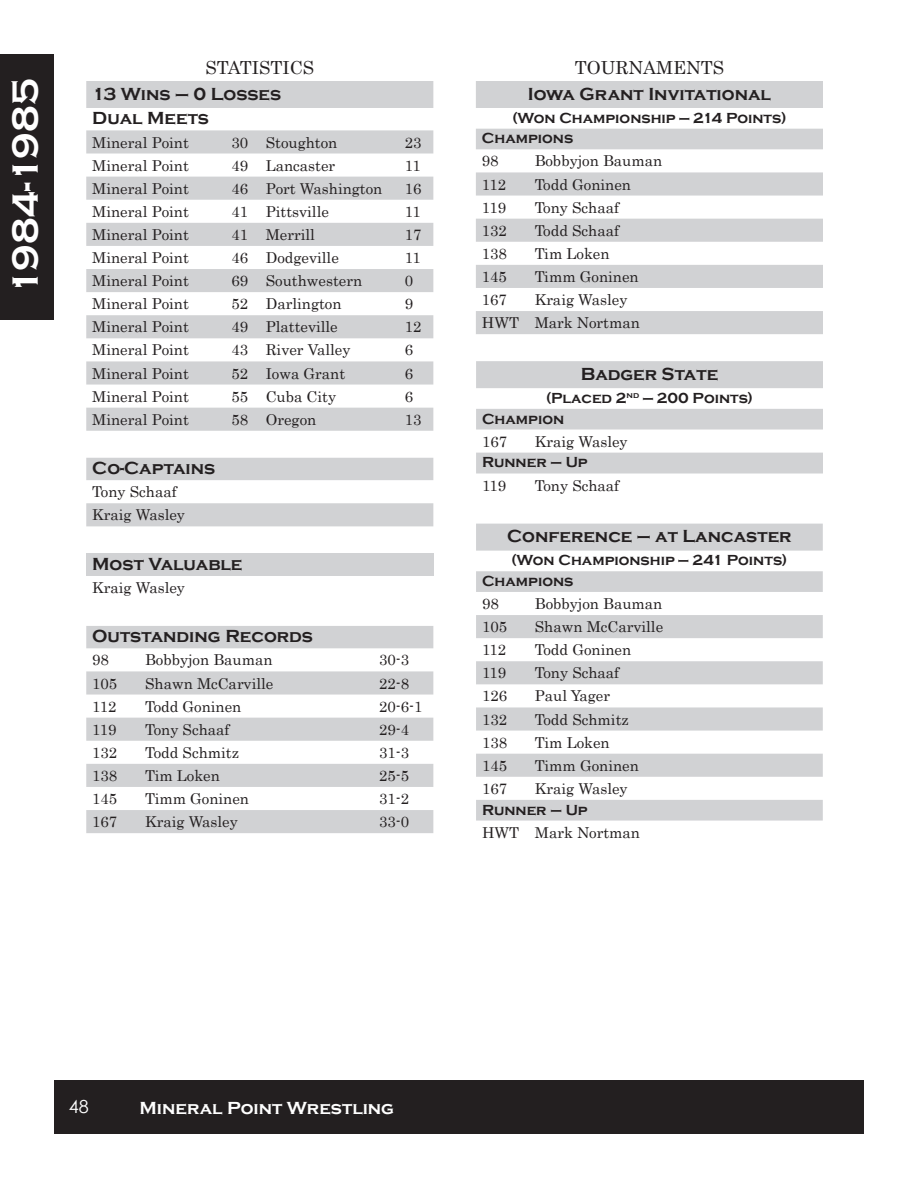
<style>
.page{position:relative;width:918px;height:1188px;background:#fff}
.page>*{position:absolute;margin:0;border:0;box-sizing:border-box;transform-origin:0 0}
.t1{font:700 37.5px "Copperplate Gothic";color:#fff}
.t2{font:700 18px/24.8px "Copperplate Gothic";color:#231f20}
.t3{font:700 18px "Copperplate Gothic";color:#fff}
.t4{font:18px "Century";color:#231f20}
.t5{font:18px "Century Gothic";color:#fff}
.t6{font:15px/23.1px "Century";color:#231f20}
.t7{font:700 15px/20.7px "Copperplate Gothic";color:#231f20}
</style>
<div class="page">
<div style="left:54px;top:1080px;width:810px;height:54px;background:#231f20"></div>
<div style="left:0;top:54px;width:54px;height:265px;background:#231f20"></div>
<svg style="left:86px;top:81px;width:347px;height:350px;fill:#d1d2d4"></svg>
<div style="left:86px;top:553px;width:347px;height:23px;background:#d1d2d4"></div>
<svg style="left:86px;top:458px;width:347px;height:68px"></svg>
<svg style="left:476px;top:81px;width:347px;height:253px;fill:#d1d2d4"></svg>
<svg style="left:476px;top:361px;width:347px;height:113px"></svg>
<svg style="left:476px;top:524px;width:347px;height:297px;fill:#d1d2d4"></svg>
<svg style="left:86px;top:626px;width:347px;height:207px;fill:#d1d2d4"></svg>
<h1 class="t1" style="left:5px;top:295px;width:218px;rotate:-90deg">1984-1985</h1>
<p class="t4" style="left:205px;top:53px;width:110px">STATISTICS</p>
<p class="t2" style="left:92px;top:82px;width:190px">13 Wins – 0 Losses<br>Dual Meets</p>
<p class="t6" style="left:92px;top:129px;width:98px">Mineral Point</p>
<p class="t6" style="left:231px;top:129px;width:108px">30 Stoughton</p>
<p class="t6" style="left:405px;top:129px;width:18px">23</p>
<p class="t6" style="left:92px;top:152px;width:98px">Mineral Point</p>
<p class="t6" style="left:231px;top:152px;width:105px">49 Lancaster</p>
<p class="t6" style="left:405px;top:152px;width:17px">11</p>
<p class="t6" style="left:92px;top:175px;width:98px">Mineral Point</p>
<p class="t6" style="left:231px;top:175px;width:153px">46 Port Washington</p>
<p class="t6" style="left:405px;top:175px;width:18px">16</p>
<p class="t6" style="left:92px;top:199px;width:98px">Mineral Point</p>
<p class="t6" style="left:231px;top:199px;width:99px">41 Pittsville</p>
<p class="t6" style="left:405px;top:199px;width:17px">11</p>
<p class="t6" style="left:92px;top:222px;width:98px">Mineral Point</p>
<p class="t6" style="left:231px;top:222px;width:85px">41 Merrill</p>
<p class="t6" style="left:405px;top:222px;width:18px">17</p>
<p class="t6" style="left:92px;top:245px;width:98px">Mineral Point</p>
<p class="t6" style="left:231px;top:245px;width:109px">46 Dodgeville</p>
<p class="t6" style="left:405px;top:245px;width:17px">11</p>
<p class="t6" style="left:92px;top:268px;width:98px">Mineral Point</p>
<p class="t6" style="left:231px;top:268px;width:132px">69 Southwestern</p>
<p class="t6" style="left:405px;top:268px;width:10px">0</p>
<p class="t6" style="left:92px;top:291px;width:98px">Mineral Point</p>
<p class="t6" style="left:231px;top:291px;width:112px">52 Darlington</p>
<p class="t6" style="left:405px;top:291px;width:10px">9</p>
<p class="t6" style="left:92px;top:314px;width:98px">Mineral Point</p>
<p class="t6" style="left:231px;top:314px;width:108px">49 Platteville</p>
<p class="t6" style="left:405px;top:314px;width:18px">12</p>
<p class="t6" style="left:92px;top:337px;width:98px">Mineral Point</p>
<p class="t6" style="left:231px;top:337px;width:121px">43 River Valley</p>
<p class="t6" style="left:405px;top:337px;width:10px">6</p>
<p class="t6" style="left:92px;top:360px;width:98px">Mineral Point</p>
<p class="t6" style="left:231px;top:360px;width:115px">52 Iowa Grant</p>
<p class="t6" style="left:405px;top:360px;width:10px">6</p>
<p class="t6" style="left:92px;top:383px;width:98px">Mineral Point</p>
<p class="t6" style="left:231px;top:383px;width:106px">55 Cuba City</p>
<p class="t6" style="left:405px;top:383px;width:10px">6</p>
<p class="t6" style="left:92px;top:406px;width:98px">Mineral Point</p>
<p class="t6" style="left:231px;top:406px;width:86px">58 Oregon</p>
<p class="t6" style="left:405px;top:406px;width:18px">13</p>
<p class="t2" style="left:92px;top:456px;width:124px">Co-Captains</p>
<p class="t6" style="left:92px;top:479px;width:94px">Tony Schaaf<br>Kraig Wasley</p>
<p class="t2" style="left:92px;top:552px;width:152px">Most Valuable</p>
<p class="t6" style="left:92px;top:575px;width:94px">Kraig Wasley</p>
<p class="t2" style="left:92px;top:624px;width:222px">Outstanding Records</p>
<p class="t6" style="left:92px;top:647px;width:18px">98</p>
<p class="t6" style="left:145px;top:647px;width:129px">Bobbyjon Bauman</p>
<p class="t6" style="left:379px;top:647px;width:32px">30-3</p>
<p class="t6" style="left:92px;top:670px;width:27px">105</p>
<p class="t6" style="left:145px;top:670px;width:130px">Shawn McCarville</p>
<p class="t6" style="left:379px;top:670px;width:32px">22-8</p>
<p class="t6" style="left:92px;top:693px;width:26px">112</p>
<p class="t6" style="left:145px;top:693px;width:98px">Todd Goninen</p>
<p class="t6" style="left:379px;top:693px;width:45px">20-6-1</p>
<p class="t6" style="left:92px;top:716px;width:26px">119</p>
<p class="t6" style="left:145px;top:716px;width:86px">Tony Schaaf</p>
<p class="t6" style="left:379px;top:716px;width:32px">29-4</p>
<p class="t6" style="left:92px;top:740px;width:27px">132</p>
<p class="t6" style="left:145px;top:740px;width:95px">Todd Schmitz</p>
<p class="t6" style="left:379px;top:740px;width:32px">31-3</p>
<p class="t6" style="left:92px;top:763px;width:27px">138</p>
<p class="t6" style="left:145px;top:763px;width:76px">Tim Loken</p>
<p class="t6" style="left:379px;top:763px;width:32px">25-5</p>
<p class="t6" style="left:92px;top:786px;width:27px">145</p>
<p class="t6" style="left:145px;top:786px;width:106px">Timm Goninen</p>
<p class="t6" style="left:379px;top:786px;width:32px">31-2</p>
<p class="t6" style="left:92px;top:809px;width:27px">167</p>
<p class="t6" style="left:145px;top:809px;width:94px">Kraig Wasley</p>
<p class="t6" style="left:379px;top:809px;width:32px">33-0</p>
<p class="t4" style="left:575px;top:53px;width:151px">TOURNAMENTS</p>
<p class="t2" style="left:528px;top:82px;width:244px">Iowa Grant Invitational</p>
<p class="t7" style="left:482px;top:108px;width:306px;text-indent:31px">(Won Championship — 214 Points)<br>Champions</p>
<p class="t6" style="left:482px;top:148px;width:18px">98</p>
<p class="t6" style="left:535px;top:148px;width:129px">Bobbyjon Bauman</p>
<p class="t6" style="left:482px;top:171px;width:26px">112</p>
<p class="t6" style="left:535px;top:171px;width:98px">Todd Goninen</p>
<p class="t6" style="left:482px;top:194px;width:26px">119</p>
<p class="t6" style="left:535px;top:194px;width:86px">Tony Schaaf</p>
<p class="t6" style="left:482px;top:217px;width:27px">132</p>
<p class="t6" style="left:535px;top:217px;width:86px">Todd Schaaf</p>
<p class="t6" style="left:482px;top:241px;width:27px">138</p>
<p class="t6" style="left:535px;top:241px;width:76px">Tim Loken</p>
<p class="t6" style="left:482px;top:264px;width:27px">145</p>
<p class="t6" style="left:535px;top:264px;width:106px">Timm Goninen</p>
<p class="t6" style="left:482px;top:287px;width:27px">167</p>
<p class="t6" style="left:482px;top:287px;width:160px;text-indent:53px">Kraig Wasley<br>HWT Mark Nortman</p>
<p class="t2" style="left:581px;top:362px;width:139px">Badger State</p>
<p class="t7" style="left:482px;top:388px;width:272px;text-indent:64px">(Placed 2<sup>nd</sup> — 200 Points)<br>Champion</p>
<p class="t6" style="left:482px;top:428px;width:27px">167</p>
<p class="t6" style="left:535px;top:428px;width:94px">Kraig Wasley</p>
<p class="t7" style="left:482px;top:452px;width:107px">Runner – Up</p>
<p class="t6" style="left:482px;top:472px;width:26px">119</p>
<p class="t6" style="left:535px;top:472px;width:86px">Tony Schaaf</p>
<p class="t2" style="left:507px;top:524px;width:286px">Conference – at Lancaster</p>
<p class="t7" style="left:482px;top:550px;width:307px;text-indent:30px">(Won Championship — 241 Points)<br>Champions</p>
<p class="t6" style="left:482px;top:591px;width:18px">98</p>
<p class="t6" style="left:535px;top:591px;width:129px">Bobbyjon Bauman</p>
<p class="t6" style="left:482px;top:614px;width:27px">105</p>
<p class="t6" style="left:535px;top:614px;width:130px">Shawn McCarville</p>
<p class="t6" style="left:482px;top:637px;width:26px">112</p>
<p class="t6" style="left:535px;top:637px;width:98px">Todd Goninen</p>
<p class="t6" style="left:482px;top:660px;width:26px">119</p>
<p class="t6" style="left:535px;top:660px;width:86px">Tony Schaaf</p>
<p class="t6" style="left:482px;top:683px;width:27px">126</p>
<p class="t6" style="left:535px;top:683px;width:77px">Paul Yager</p>
<p class="t6" style="left:482px;top:706px;width:27px">132</p>
<p class="t6" style="left:535px;top:706px;width:95px">Todd Schmitz</p>
<p class="t6" style="left:482px;top:729px;width:27px">138</p>
<p class="t6" style="left:535px;top:729px;width:76px">Tim Loken</p>
<p class="t6" style="left:482px;top:752px;width:27px">145</p>
<p class="t6" style="left:535px;top:752px;width:106px">Timm Goninen</p>
<p class="t6" style="left:482px;top:776px;width:27px">167</p>
<p class="t6" style="left:535px;top:776px;width:94px">Kraig Wasley</p>
<p class="t7" style="left:482px;top:799px;width:107px">Runner – Up</p>
<p class="t6" style="left:482px;top:819px;width:160px">HWT Mark Nortman</p>
<p class="t5" style="left:69px;top:1094px;width:21px">48</p>
<p class="t3" style="left:139px;top:1098px;width:256px">Mineral Point Wrestling</p>
</div>
